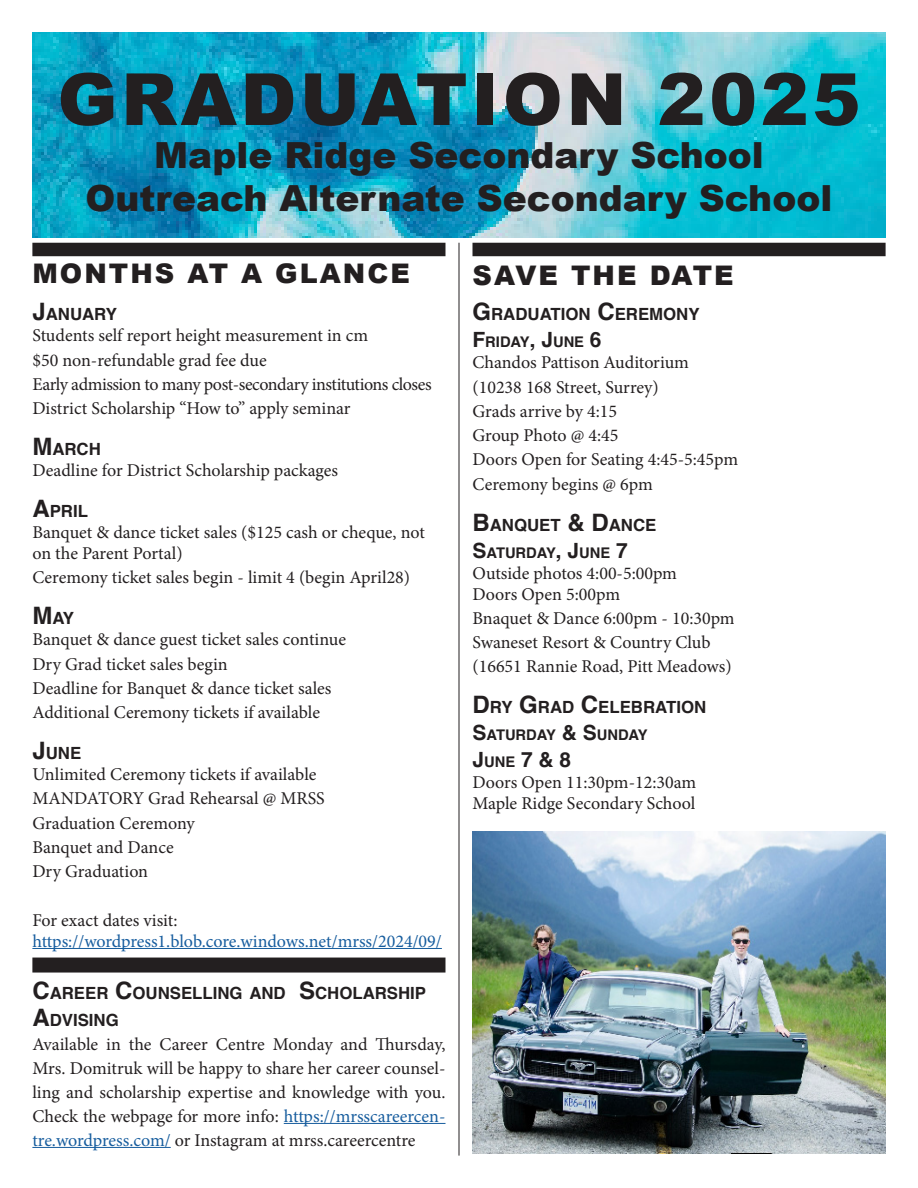
<style>
.page{position:relative;width:918px;height:1188px;background:#fff}
.page>*{position:absolute;margin:0;border:0;box-sizing:border-box;transform-origin:0 0}
.t1{font:900 72px "Arial";letter-spacing:.05em;color:#231f20}
.t2{font:900 36px/43.2px "Arial";color:#231f20;text-align:center}
.t3{font:900 27px "Arial";letter-spacing:.075em;color:#231f20}
.t4{font:700 21px "Helvetica";color:#231f20}
.t5{font:18px/24.3px "Minion Pro";color:#231f20}
.t6{font:18px "Minion Pro";letter-spacing:-.005em;color:#175d9e}
.t7{font:700 16.8px/27px "Helvetica";color:#231f20}
.t8{font:700 14.7px "Helvetica";color:#231f20}
.s1{font-size:24px}
.s2{color:#175d9e}
.s3{font-size:21px}
.s4{font-size:14.7px}
</style>
<div class="page">
<img style="left:32px;top:32px;width:854px;height:206px">
<hr style="left:32px;top:948px;width:410px;height:1px;background:#175d9e">
<img style="left:472px;top:832px;width:414px;height:322px">
<div style="left:32px;top:958px;width:413px;height:15px;background:#231f20"></div>
<div style="left:32px;top:243px;width:413px;height:13px;background:#231f20"></div>
<div style="left:472px;top:243px;width:414px;height:13px;background:#231f20"></div>
<hr style="left:459px;top:243px;width:1px;height:913px;background:#231f20">
<hr style="left:284px;top:1123px;width:162px;height:1px;background:#175d9e">
<hr style="left:32px;top:1147px;width:139px;height:1px;background:#175d9e">
<h1 class="t1" style="left:57px;top:47px;width:805px">GRADUATION 2025</h1>
<h2 class="t2" style="left:86px;top:133px;width:748px">Maple Ridge Secondary School<br>Outreach Alternate Secondary School</h2>
<h3 class="t3" style="left:32px;top:254px;width:379px">MONTHS AT A GLANCE</h3>
<p class="t7" style="left:32px;top:303px;width:86px"><span class="s1">J</span>ANUARY</p>
<p class="t5" style="left:32px;top:324px;width:401px">Students self report height measurement in cm<br>$50 non-refundable grad fee due<br>Early admission to many post-secondary institutions closes District Scholarship “How to” apply seminar</p>
<p class="t7" style="left:32px;top:438px;width:70px"><span class="s1">M</span>ARCH</p>
<p class="t5" style="left:32px;top:458px;width:307px">Deadline for District Scholarship packages</p>
<p class="t7" style="left:32px;top:500px;width:57px"><span class="s1">A</span>PRIL</p>
<p class="t5" style="left:32px;top:522px;width:394px;line-height:21px">Banquet &amp; dance ticket sales ($125 cash or cheque, not on the Parent Portal)</p>
<p class="t5" style="left:32px;top:566px;width:379px">Ceremony ticket sales begin - limit 4 (begin April28)</p>
<p class="t7" style="left:32px;top:607px;width:43px"><span class="s1">M</span>AY</p>
<p class="t5" style="left:32px;top:628px;width:315px">Banquet &amp; dance guest ticket sales continue Dry Grad ticket sales begin<br>Deadline for Banquet &amp; dance ticket sales Additional Ceremony tickets if available</p>
<p class="t7" style="left:32px;top:742px;width:50px"><span class="s1">J</span>UNE</p>
<p class="t5" style="left:32px;top:762px;width:294px">Unlimited Ceremony tickets if available<br>MANDATORY Grad Rehearsal @ MRSS<br>Graduation Ceremony<br>Banquet and Dance<br>Dry Graduation</p>
<p class="t5" style="left:32px;top:908px;width:147px">For exact dates visit:</p>
<p class="t6" style="left:32px;top:929px;width:411px">https://wordpress1.blob.core.windows.net/mrss/2024/09/</p>
<p class="t7" style="left:32px;top:981px;width:395px"><span class="s1">C</span>AREER <span class="s1">C</span>OUNSELLING AND <span class="s1">S</span>CHOLARSHIP<br><span class="s1">A</span>DVISING</p>
<p class="t5" style="left:32px;top:1032px;width:415px;text-align:justify">Available in the Career Centre Monday and Thursday, Mrs. Domitruk will be happy to share her career counsel&shy;ling and scholarship expertise and knowledge with you.<br>Check the webpage for more info: <span class="s2">https://mrsscareercen&shy;tre.wordpress.com/</span> or Instagram at mrss.careercentre</p>
<h3 class="t3" style="left:472px;top:256px;width:263px">SAVE THE DATE</h3>
<p class="t7" style="left:472px;top:303px;width:229px"><span class="s1">G</span>RADUATION <span class="s1">C</span>EREMONY</p>
<p class="t8" style="left:472px;top:333px;width:131px"><span class="s3">F</span>RIDAY<span class="s3">, J</span>UNE <span class="s3">6</span></p>
<p class="t5" style="left:472px;top:351px;width:267px">Chandos Pattison Auditorium (10238 168 Street, Surrey)<br>Grads arrive by 4:15<br>Group Photo @ 4:45<br>Doors Open for Seating 4:45-5:45pm<br>Ceremony begins @ 6pm</p>
<p class="t7" style="left:472px;top:513px;width:185px"><span class="s1">B</span>ANQUET <span class="s1">&amp; D</span>ANCE</p>
<p class="t8" style="left:472px;top:543px;width:157px"><span class="s3">S</span>ATURDAY<span class="s3">, J</span>UNE <span class="s3">7</span></p>
<p class="t5" style="left:472px;top:562px;width:206px;line-height:21px">Outside photos 4:00-5:00pm<br>Doors Open 5:00pm</p>
<p class="t5" style="left:472px;top:606px;width:264px">Bnaquet &amp; Dance 6:00pm - 10:30pm<br>Swaneset Resort &amp; Country Club (16651 Rannie Road, Pitt Meadows)</p>
<p class="t7" style="left:472px;top:696px;width:235px"><span class="s1">D</span>RY <span class="s1">G</span>RAD <span class="s1">C</span>ELEBRATION</p>
<p class="t8" style="left:472px;top:726px;width:177px"><span class="s3">S</span>ATURDAY <span class="s3">&amp; S</span>UNDAY</p>
<p class="t4" style="left:472px;top:747px;width:100px">J<span class="s4">UNE</span> 7 &amp; 8</p>
<p class="t5" style="left:472px;top:772px;width:225px;line-height:21px">Doors Open 11:30pm-12:30am<br>Maple Ridge Secondary School</p>
</div>
